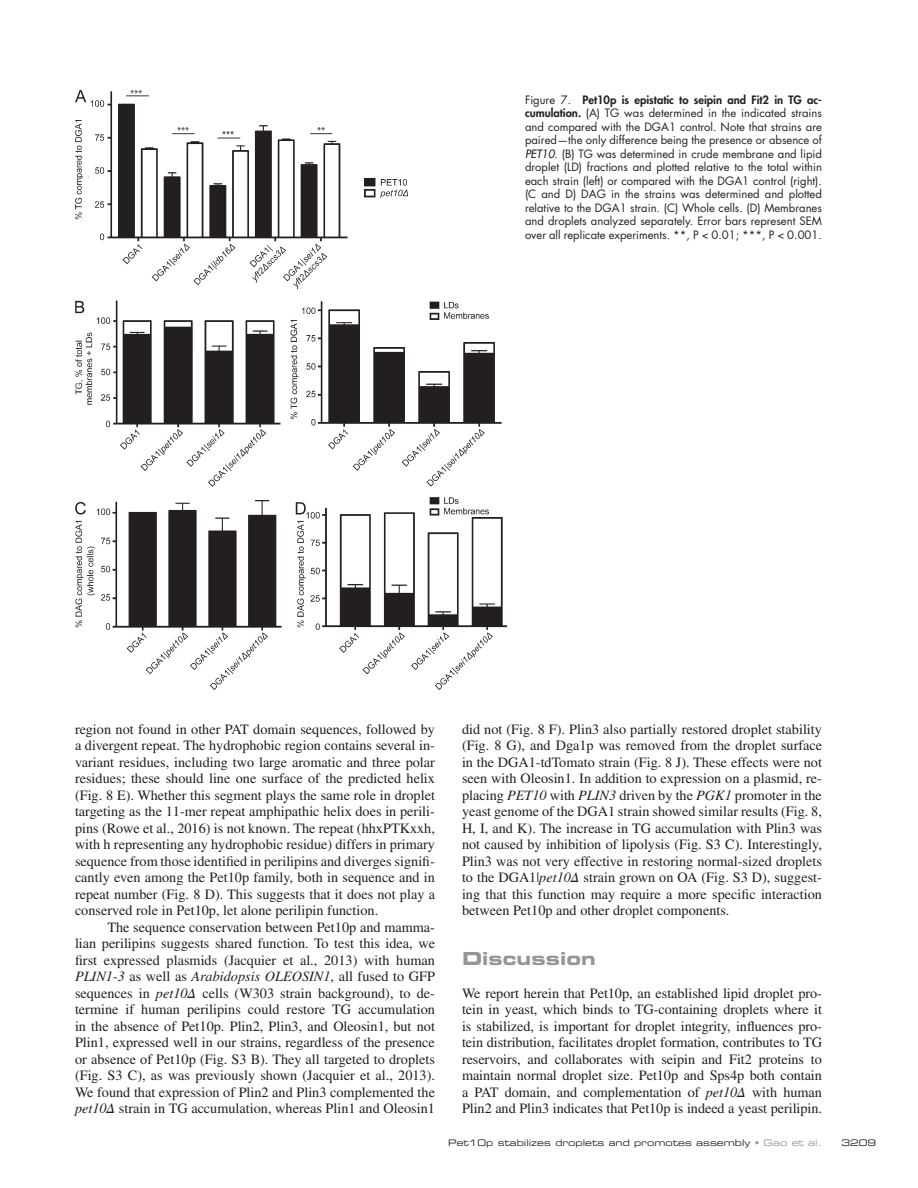
<style>
.page{position:relative;width:918px;height:1188px;background:#fff}
.page>*{position:absolute;margin:0;border:0;box-sizing:border-box;transform-origin:0 0}
.t1{font:18px "Eurostile LT Std Bold Ex 2";letter-spacing:.005em;color:#949698}
.t2{font:14.25px/16.5px "Times LT Std";color:#231f20;text-align:justify}
.t3{font:11.25px/13.5px "Futura Std";color:#231f20;text-align:justify}
.t4{font:9px "Eurostile LT Std Ex 2";color:#231f20}
.s1{font-weight:800}
.s2{font-weight:500;font-style:italic}
.s3{font-style:italic}
.s4{font-family:"STIX General";font-style:italic}
.s5{color:#949698}
</style>
<div class="page">
<img style="left:75px;top:90px;width:432px;height:599px">
<p class="t3" style="left:525px;top:93px;width:299px">Figure 7. <span class="s1">Pet10p is epistatic to seipin and Fit2 in TG ac&shy;cumulation.</span> (A) TG was determined in the indicated strains and compared with the DGA1 control. Note that strains are paired—the only difference being the presence or absence of <span class="s2">PET10</span>. (B) TG was determined in crude membrane and lipid droplet (LD) fractions and plotted relative to the total within each strain (left) or compared with the DGA1 control (right). (C and D) DAG in the strains was determined and plotted relative to the DGA1 strain. (C) Whole cells. (D) Membranes and droplets analyzed separately. Error bars represent SEM over all replicate experiments. **, P &lt; 0.01; ***, P &lt; 0.001.</p>
<p class="t2" style="left:75px;top:720px;width:362px">region not found in other PAT domain sequences, followed by a divergent repeat. The hydrophobic region contains several in&shy;variant residues, including two large aromatic and three polar residues; these should line one surface of the predicted helix (Fig. 8 E). Whether this segment plays the same role in droplet targeting as the 11-mer repeat amphipathic helix does in perili&shy;pins (Rowe et al., 2016) is not known. The repeat (hhxPTKxxh, with h representing any hydrophobic residue) differs in primary sequence from those identified in perilipins and diverges signifi&shy;cantly even among the Pet10p family, both in sequence and in repeat number (Fig. 8 D). This suggests that it does not play a conserved role in Pet10p, let alone perilipin function.</p>
<p class="t2" style="left:75px;top:918px;width:362px;text-indent:32px">The sequence conservation between Pet10p and mamma&shy;lian perilipins suggests shared function. To test this idea, we first expressed plasmids (Jacquier et al., 2013) with human <span class="s3">PLIN1-3</span> as well as <span class="s3">Arabidopsis OLEOSIN1</span>, all fused to GFP sequences in <span class="s3">pet10</span><span class="s4">Δ</span> cells (W303 strain background), to de&shy;termine if human perilipins could restore TG accumulation in the absence of Pet10p. Plin2, Plin3, and Oleosin1, but not Plin1, expressed well in our strains, regardless of the presence or absence of Pet10p (Fig. S3 B). They all targeted to droplets (Fig. S3 C), as was previously shown (Jacquier et al., 2013).<br>We found that expression of Plin2 and Plin3 complemented the <span class="s3">pet10</span><span class="s4">Δ</span> strain in TG accumulation, whereas Plin1 and Oleosin1</p>
<p class="t2" style="left:462px;top:720px;width:362px">did not (Fig. 8 F). Plin3 also partially restored droplet stability (Fig. 8 G), and Dga1p was removed from the droplet surface in the DGA1-tdTomato strain (Fig. 8 J). These effects were not seen with Oleosin1. In addition to expression on a plasmid, re&shy;placing <span class="s3">PET10</span> with <span class="s3">PLIN3</span> driven by the <span class="s3">PGK1</span> promoter in the yeast genome of the DGA1 strain showed similar results (Fig. 8, H, I, and K). The increase in TG accumulation with Plin3 was not caused by inhibition of lipolysis (Fig. S3 C). Interestingly, Plin3 was not very effective in restoring normal-sized droplets to the DGA1|<span class="s3">pet10</span><span class="s4">Δ</span> strain grown on OA (Fig. S3 D), suggest&shy;ing that this function may require a more specific interaction between Pet10p and other droplet components.</p>
<p class="t1" style="left:462px;top:945px;width:135px">Discussion</p>
<p class="t2" style="left:462px;top:984px;width:362px">We report herein that Pet10p, an established lipid droplet pro&shy;tein in yeast, which binds to TG-containing droplets where it is stabilized, is important for droplet integrity, influences pro&shy;tein distribution, facilitates droplet formation, contributes to TG reservoirs, and collaborates with seipin and Fit2 proteins to maintain normal droplet size. Pet10p and Sps4p both contain a PAT domain, and complementation of <span class="s3">pet10</span><span class="s4">Δ</span> with human Plin2 and Plin3 indicates that Pet10p is indeed a yeast perilipin.</p>
<p class="t4" style="left:448px;top:1136px;width:375px">Pet10p stabilizes droplets and promotes assembly <span class="s5">• Gao et al.</span></p>
<p class="t4" style="left:841px;top:1136px;width:36px">3209</p>
</div>
